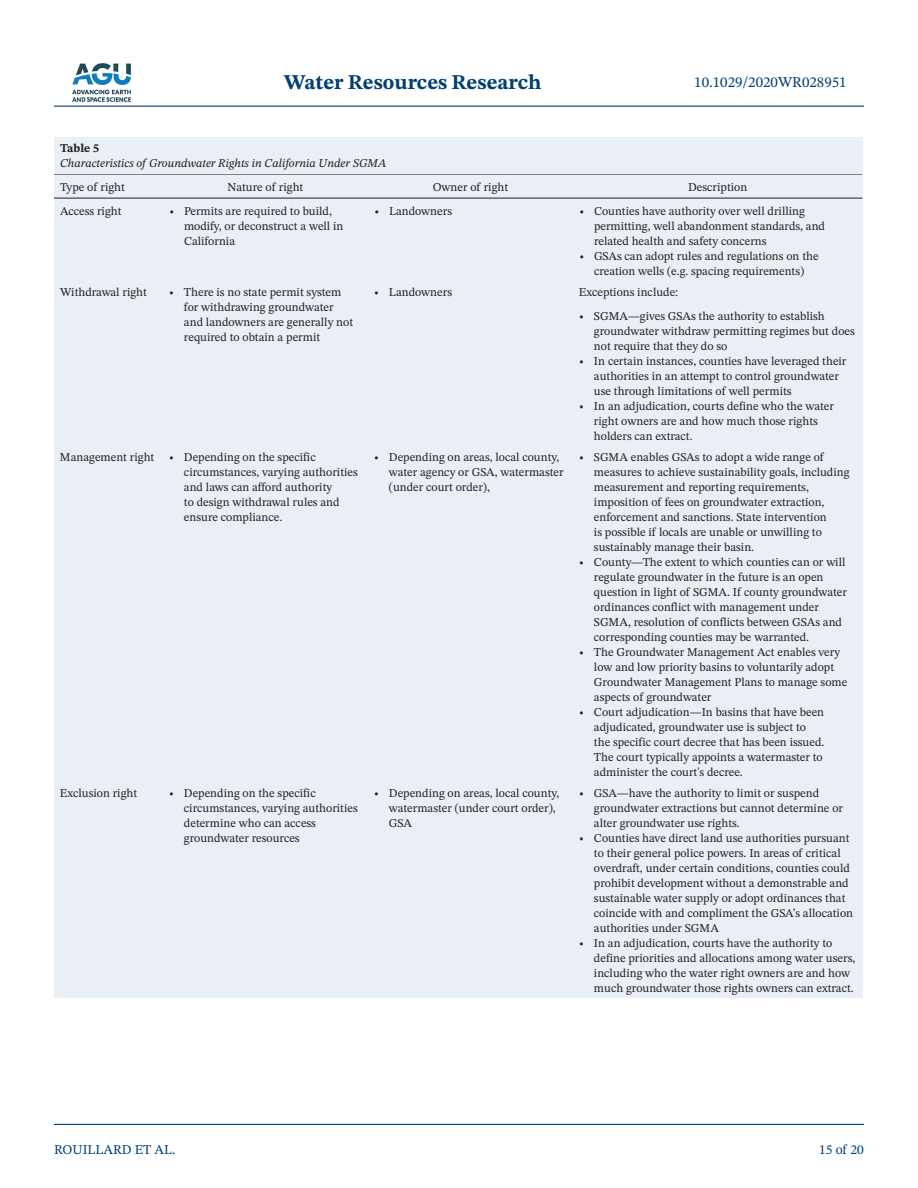
<style>
.page{position:relative;width:918px;height:1188px;background:#fff}
.page>*{position:absolute;margin:0;border:0;box-sizing:border-box;transform-origin:0 0}
.t1{font:700 21px "STIX Two Text";color:#004073}
.t2{font:15px "STIX Two Text";color:#004073}
.t3{font:13.5px "STIX Two Text";color:#004073}
.t4{font:12px/15px "STIX Two Text";color:#231f20}
.t5{font:italic 12px "STIX Two Text";color:#231f20}
.t6{font:700 12px "STIX Two Text";color:#231f20}
</style>
<div class="page">
<hr style="left:54px;top:106px;width:810px;height:1px;background:#004073">
<hr style="left:54px;top:1124px;width:810px;height:1px;background:#004073">
<img style="left:72px;top:63px;width:59px;height:39px">
<div style="left:54px;top:173px;width:808px;height:825px;background:#eaeef5"></div>
<hr style="left:54px;top:173px;width:109px;height:2px;background:#231f20">
<hr style="left:54px;top:198px;width:109px;height:1px;background:#231f20">
<hr style="left:163px;top:173px;width:205px;height:2px;background:#231f20">
<hr style="left:163px;top:198px;width:205px;height:1px;background:#231f20">
<hr style="left:368px;top:173px;width:205px;height:2px;background:#231f20">
<hr style="left:368px;top:198px;width:205px;height:1px;background:#231f20">
<hr style="left:573px;top:173px;width:289px;height:2px;background:#231f20">
<hr style="left:573px;top:198px;width:289px;height:1px;background:#231f20">
<div style="left:54px;top:137px;width:808px;height:36px;background:#eaeef5"></div>
<h1 class="t1" style="left:284px;top:67px;width:259px">Water Resources Research</h1>
<p class="t6" style="left:60px;top:140px;width:41px">Table 5</p>
<p class="t5" style="left:60px;top:155px;width:328px">Characteristics of Groundwater Rights in California Under SGMA</p>
<p class="t2" style="left:694px;top:72px;width:154px">10.1029/2020WR028951</p>
<p class="t4" style="left:60px;top:179px;width:67px">Type of right</p>
<p class="t4" style="left:228px;top:179px;width:77px">Nature of right</p>
<p class="t4" style="left:433px;top:179px;width:77px">Owner of right</p>
<p class="t4" style="left:688px;top:179px;width:61px">Description</p>
<p class="t4" style="left:60px;top:203px;width:63px">Access right</p>
<p class="t4" style="left:184px;top:203px;width:161px;text-indent:-15px">• Permits are required to build, modify, or deconstruct a well in<br>California</p>
<p class="t4" style="left:374px;top:203px;width:80px">• Landowners</p>
<p class="t4" style="left:594px;top:203px;width:233px;text-indent:-15px">• Counties have authority over well drilling permitting, well abandonment standards, and related health and safety concerns</p>
<p class="t4" style="left:579px;top:248px;width:241px;text-align:center">• GSAs can adopt rules and regulations on the creation wells (e.g. spacing requirements)</p>
<p class="t4" style="left:60px;top:284px;width:89px">Withdrawal right</p>
<p class="t4" style="left:184px;top:284px;width:171px;text-indent:-15px">• There is no state permit system for withdrawing groundwater and landowners are generally not required to obtain a permit</p>
<p class="t4" style="left:374px;top:284px;width:80px">• Landowners</p>
<p class="t4" style="left:579px;top:284px;width:101px">Exceptions include:</p>
<p class="t4" style="left:594px;top:308px;width:262px;text-indent:-15px">• SGMA—gives GSAs the authority to establish groundwater withdraw permitting regimes but does not require that they do so</p>
<p class="t4" style="left:594px;top:353px;width:254px;text-indent:-15px">• In certain instances, counties have leveraged their authorities in an attempt to control groundwater use through limitations of well permits</p>
<p class="t4" style="left:594px;top:398px;width:241px;text-indent:-15px">• In an adjudication, courts define who the water right owners are and how much those rights holders can extract.</p>
<p class="t4" style="left:184px;top:449px;width:175px;text-indent:-124px">Management right • Depending on the specific circumstances, varying authorities and laws can afford authority<br>to design withdrawal rules and ensure compliance.</p>
<p class="t4" style="left:389px;top:449px;width:176px;text-indent:-15px">• Depending on areas, local county, water agency or GSA, watermaster (under court order),</p>
<p class="t4" style="left:594px;top:449px;width:257px;text-indent:-15px">• SGMA enables GSAs to adopt a wide range of measures to achieve sustainability goals, including measurement and reporting requirements, imposition of fees on groundwater extraction, enforcement and sanctions. State intervention<br>is possible if locals are unable or unwilling to sustainably manage their basin.</p>
<p class="t4" style="left:594px;top:554px;width:254px;text-indent:-15px">• County—The extent to which counties can or will regulate groundwater in the future is an open question in light of SGMA. If county groundwater ordinances conflict with management under SGMA, resolution of conflicts between GSAs and corresponding counties may be warranted.</p>
<p class="t4" style="left:594px;top:644px;width:255px;text-indent:-15px">• The Groundwater Management Act enables very low and low priority basins to voluntarily adopt Groundwater Management Plans to manage some aspects of groundwater</p>
<p class="t4" style="left:594px;top:704px;width:232px;text-indent:-15px">• Court adjudication—In basins that have been adjudicated, groundwater use is subject to the specific court decree that has been issued.<br>The court typically appoints a watermaster to administer the court's decree.</p>
<p class="t4" style="left:60px;top:785px;width:79px">Exclusion right</p>
<p class="t4" style="left:184px;top:785px;width:175px;text-indent:-15px">• Depending on the specific circumstances, varying authorities determine who can access groundwater resources</p>
<p class="t4" style="left:389px;top:785px;width:172px;text-indent:-15px">• Depending on areas, local county, watermaster (under court order),<br>GSA</p>
<p class="t4" style="left:594px;top:785px;width:251px;text-indent:-15px">• GSA—have the authority to limit or suspend groundwater extractions but cannot determine or alter groundwater use rights.</p>
<p class="t4" style="left:594px;top:830px;width:261px;text-indent:-15px">• Counties have direct land use authorities pursuant to their general police powers. In areas of critical overdraft, under certain conditions, counties could prohibit development without a demonstrable and sustainable water supply or adopt ordinances that coincide with and compliment the GSA’s allocation authorities under SGMA</p>
<p class="t4" style="left:594px;top:935px;width:263px;text-indent:-15px">• In an adjudication, courts have the authority to define priorities and allocations among water users, including who the water right owners are and how much groundwater those rights owners can extract.</p>
<p class="t3" style="left:54px;top:1140px;width:123px">ROUILLARD ET AL.</p>
<p class="t3" style="left:819px;top:1140px;width:46px">15 of 20</p>
</div>
